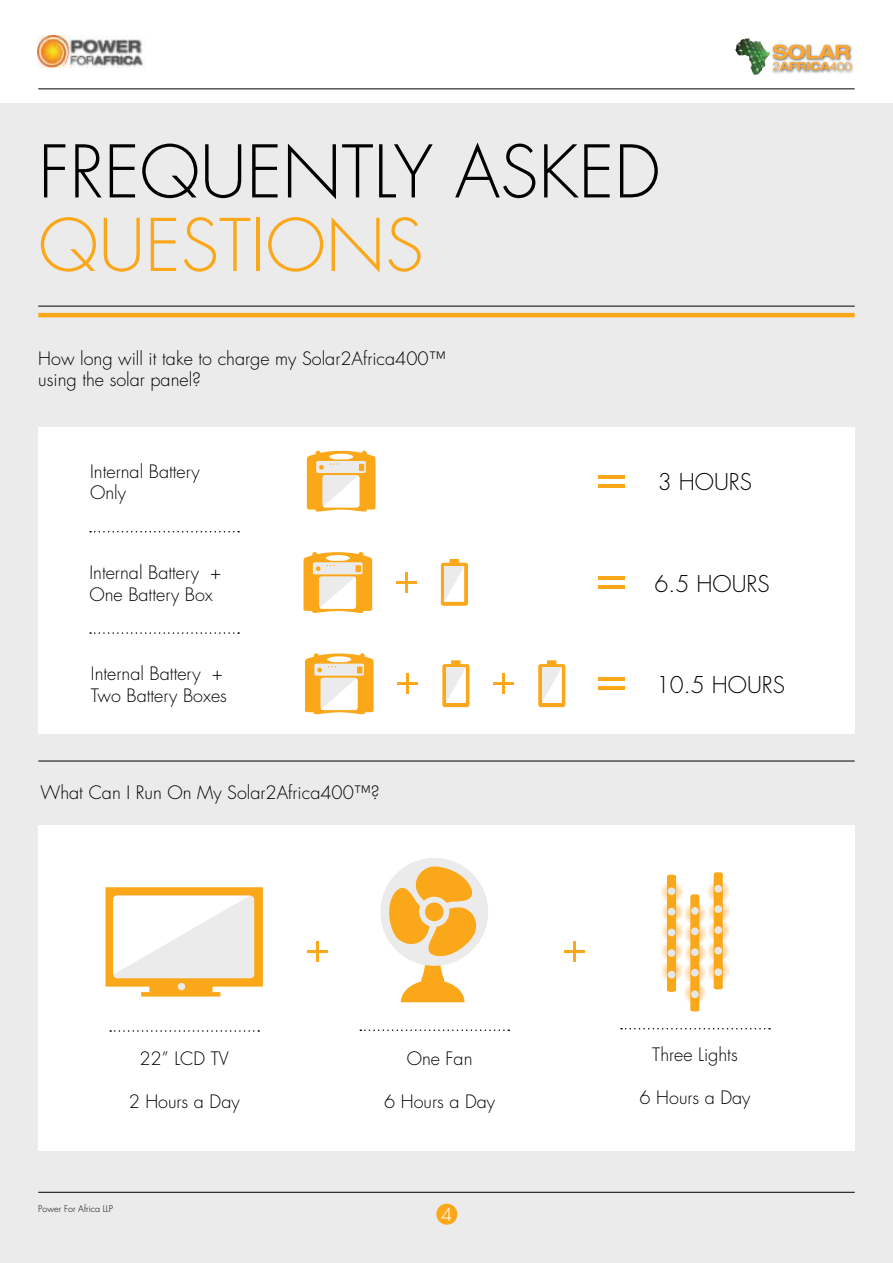
<style>
.page{position:relative;width:893px;height:1263px;background:#fff}
.page>*{position:absolute;margin:0;border:0;box-sizing:border-box;transform-origin:0 0}
.t1{font:300 70.5px "Futura Std";color:#000}
.t2{font:300 70.5px "Futura Std";color:#faa81a}
.t3{font:300 22.5px "Futura Std";color:#000}
.t4{font:300 18px/21.6px "Futura Std";color:#000}
.t5{font:300 18px "Futura Std";color:#fff}
.t6{font:300 9px "Futura Std";color:#000}
</style>
<div class="page">
<div style="left:0;top:103px;width:893px;height:1160px;background:#ebebec"></div>
<div style="left:38px;top:427px;width:817px;height:307px;background:#fff"></div>
<hr style="left:38px;top:306px;width:817px;height:1px;background:#000">
<hr style="left:38px;top:313px;width:817px;height:4px;background:#faa81a">
<svg style="left:307px;top:451px;width:68px;height:60px"></svg>
<hr style="left:598px;top:475px;width:27px;height:3px;background:#faa81a">
<hr style="left:598px;top:484px;width:27px;height:3px;background:#faa81a">
<svg style="left:303px;top:552px;width:69px;height:61px"></svg>
<svg style="left:441px;top:559px;width:27px;height:47px"></svg>
<hr style="left:396px;top:581px;width:21px;height:3px;background:#faa81a">
<hr style="left:405px;top:572px;width:3px;height:20px;background:#faa81a">
<hr style="left:598px;top:576px;width:27px;height:4px;background:#faa81a">
<hr style="left:598px;top:585px;width:27px;height:3px;background:#faa81a">
<svg style="left:90px;top:531px;width:149px;height:1px"></svg>
<svg style="left:90px;top:632px;width:149px;height:2px"></svg>
<svg style="left:305px;top:653px;width:69px;height:61px"></svg>
<hr style="left:398px;top:682px;width:20px;height:3px;background:#faa81a">
<hr style="left:407px;top:674px;width:2px;height:20px;background:#faa81a">
<svg style="left:442px;top:660px;width:27px;height:47px"></svg>
<hr style="left:494px;top:682px;width:20px;height:3px;background:#faa81a">
<hr style="left:503px;top:674px;width:2px;height:20px;background:#faa81a">
<svg style="left:538px;top:660px;width:27px;height:47px"></svg>
<hr style="left:598px;top:678px;width:27px;height:3px;background:#faa81a">
<hr style="left:598px;top:686px;width:27px;height:4px;background:#faa81a">
<img style="left:37px;top:36px;width:106px;height:31px">
<hr style="left:38px;top:88px;width:817px;height:1px;background:#000">
<img style="left:735px;top:38px;width:15px;height:23px">
<img style="left:772px;top:43px;width:82px;height:31px">
<svg style="left:770px;top:45px;width:81px;height:25px"></svg>
<div style="left:38px;top:825px;width:817px;height:325px;background:#fff"></div>
<div style="left:380px;top:858px;width:108px;height:108px;background:#ebebec;border-radius:50%"></div>
<svg style="left:384px;top:865px;width:93px;height:137px"></svg>
<svg style="left:105px;top:887px;width:158px;height:109px"></svg>
<hr style="left:307px;top:951px;width:20px;height:2px;background:#faa81a">
<hr style="left:316px;top:942px;width:2px;height:20px;background:#faa81a">
<hr style="left:564px;top:951px;width:20px;height:2px;background:#faa81a">
<hr style="left:573px;top:942px;width:2px;height:20px;background:#faa81a">
<svg style="left:660px;top:880px;width:23px;height:23px"></svg>
<svg style="left:660px;top:900px;width:24px;height:23px"></svg>
<svg style="left:660px;top:919px;width:24px;height:23px"></svg>
<svg style="left:660px;top:939px;width:23px;height:23px"></svg>
<svg style="left:660px;top:959px;width:23px;height:23px"></svg>
<svg style="left:683px;top:902px;width:23px;height:23px"></svg>
<svg style="left:684px;top:922px;width:23px;height:23px"></svg>
<svg style="left:684px;top:941px;width:23px;height:23px"></svg>
<svg style="left:683px;top:961px;width:23px;height:23px"></svg>
<svg style="left:683px;top:981px;width:23px;height:23px"></svg>
<svg style="left:667px;top:875px;width:9px;height:117px"></svg>
<div style="left:668px;top:908px;width:7px;height:7px;background:#e6e7e8;border-radius:50%"></div>
<div style="left:668px;top:929px;width:7px;height:7px;background:#e6e7e8;border-radius:50%"></div>
<div style="left:668px;top:949px;width:7px;height:8px;background:#e6e7e8;border-radius:50%"></div>
<div style="left:668px;top:971px;width:7px;height:7px;background:#e6e7e8;border-radius:50%"></div>
<div style="left:668px;top:887px;width:7px;height:8px;background:#e6e7e8;border-radius:50%"></div>
<svg style="left:690px;top:894px;width:9px;height:117px"></svg>
<div style="left:691px;top:927px;width:8px;height:8px;background:#e6e7e8;border-radius:50%"></div>
<div style="left:691px;top:948px;width:8px;height:8px;background:#e6e7e8;border-radius:50%"></div>
<div style="left:691px;top:969px;width:8px;height:7px;background:#e6e7e8;border-radius:50%"></div>
<div style="left:691px;top:990px;width:8px;height:8px;background:#e6e7e8;border-radius:50%"></div>
<div style="left:691px;top:907px;width:8px;height:8px;background:#e6e7e8;border-radius:50%"></div>
<svg style="left:706px;top:880px;width:23px;height:23px"></svg>
<svg style="left:707px;top:900px;width:23px;height:23px"></svg>
<svg style="left:707px;top:919px;width:23px;height:23px"></svg>
<svg style="left:706px;top:939px;width:23px;height:23px"></svg>
<svg style="left:706px;top:959px;width:23px;height:23px"></svg>
<svg style="left:714px;top:872px;width:9px;height:117px"></svg>
<div style="left:714px;top:905px;width:8px;height:8px;background:#e6e7e8;border-radius:50%"></div>
<div style="left:714px;top:926px;width:8px;height:8px;background:#e6e7e8;border-radius:50%"></div>
<div style="left:714px;top:947px;width:8px;height:7px;background:#e6e7e8;border-radius:50%"></div>
<div style="left:714px;top:968px;width:8px;height:8px;background:#e6e7e8;border-radius:50%"></div>
<div style="left:714px;top:885px;width:8px;height:7px;background:#e6e7e8;border-radius:50%"></div>
<svg style="left:110px;top:1030px;width:149px;height:2px"></svg>
<svg style="left:360px;top:1029px;width:149px;height:2px"></svg>
<svg style="left:621px;top:1028px;width:149px;height:1px"></svg>
<div style="left:436px;top:1204px;width:21px;height:21px;background:#faa81a;border-radius:50%"></div>
<hr style="left:38px;top:1192px;width:817px;height:1px;background:#000">
<hr style="left:38px;top:761px;width:817px;height:1px;background:#000">
<h1 class="t1" style="left:38px;top:129px;width:615px">Frequ ently Asked</h1>
<h1 class="t2" style="left:38px;top:202px;width:334px">Qu estions</h1>
<p class="t4" style="left:38px;top:348px;width:409px">How long will it take to charge my Solar2Africa400™ using the solar panel?</p>
<p class="t4" style="left:90px;top:461px;width:111px">Internal Battery<br>Only</p>
<p class="t3" style="left:658px;top:468px;width:70px">3 hours</p>
<p class="t4" style="left:89px;top:562px;width:134px">Internal Battery +<br>One Battery Box</p>
<p class="t3" style="left:654px;top:570px;width:90px">6.5 hours</p>
<p class="t4" style="left:91px;top:663px;width:138px">Internal Battery +<br>Two Battery Boxes</p>
<p class="t3" style="left:656px;top:671px;width:104px">10.5 hours</p>
<p class="t4" style="left:41px;top:782px;width:341px">What Can I Run On My Solar2Africa400™?</p>
<p class="t4" style="left:139px;top:1048px;width:82px">22” LCD TV</p>
<p class="t4" style="left:129px;top:1091px;width:113px">2 Hours a Day</p>
<p class="t6" style="left:38px;top:1203px;width:76px">Power For Africa LLP</p>
<p class="t4" style="left:407px;top:1048px;width:67px">One Fan</p>
<p class="t4" style="left:384px;top:1091px;width:113px">6 Hours a Day</p>
<p class="t5" style="left:441px;top:1203px;width:13px">4</p>
<p class="t4" style="left:652px;top:1044px;width:87px">Three Lights</p>
<p class="t4" style="left:639px;top:1087px;width:113px">6 Hours a Day</p>
</div>
